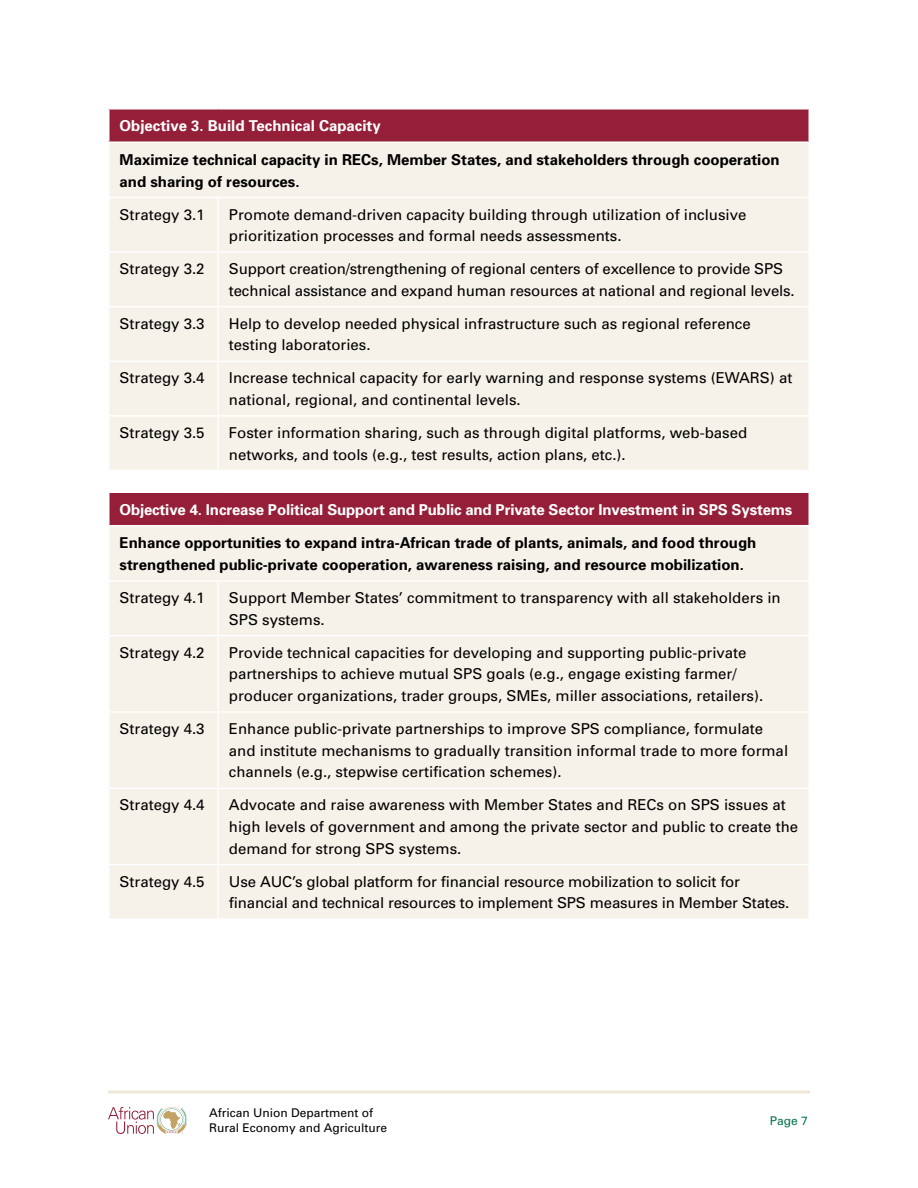
<style>
.page{position:relative;width:918px;height:1188px;background:#fff}
.page>*{position:absolute;margin:0;border:0;box-sizing:border-box;transform-origin:0 0}
.t1{font:15px/21.8px "Univers";color:#000}
.t2{font:700 15px/21.8px "Univers";color:#000}
.t3{font:700 15px "Univers";letter-spacing:-.01em;color:#fff}
.t4{font:12px/15px "Univers";color:#000}
.t5{font:12px "Univers";color:#00754b}
</style>
<div class="page">
<svg style="left:108px;top:1107px;width:79px;height:27px"></svg>
<hr style="left:108px;top:1090px;width:702px;height:4px;background:#f2ece0">
<div style="left:109px;top:109px;width:700px;height:33px;background:#951f39"></div>
<div style="left:110px;top:143px;width:698px;height:327px;background:#f6f1e9"></div>
<hr style="left:217px;top:198px;width:2px;height:53px;background:#fff">
<hr style="left:108px;top:251px;width:110px;height:2px;background:#fff">
<hr style="left:218px;top:251px;width:592px;height:2px;background:#fff">
<hr style="left:217px;top:253px;width:2px;height:53px;background:#fff">
<hr style="left:108px;top:306px;width:110px;height:1px;background:#fff">
<hr style="left:218px;top:306px;width:592px;height:1px;background:#fff">
<hr style="left:217px;top:307px;width:2px;height:54px;background:#fff">
<hr style="left:108px;top:361px;width:110px;height:1px;background:#fff">
<hr style="left:218px;top:361px;width:592px;height:1px;background:#fff">
<hr style="left:217px;top:362px;width:2px;height:53px;background:#fff">
<hr style="left:108px;top:415px;width:110px;height:2px;background:#fff">
<hr style="left:218px;top:415px;width:592px;height:2px;background:#fff">
<hr style="left:217px;top:417px;width:2px;height:53px;background:#fff">
<hr style="left:108px;top:108px;width:110px;height:2px;background:#fff">
<hr style="left:108px;top:110px;width:2px;height:31px;background:#fff">
<hr style="left:218px;top:108px;width:592px;height:2px;background:#fff">
<hr style="left:808px;top:110px;width:2px;height:31px;background:#fff">
<hr style="left:108px;top:141px;width:110px;height:2px;background:#fff">
<hr style="left:218px;top:141px;width:592px;height:2px;background:#fff">
<hr style="left:108px;top:197px;width:110px;height:1px;background:#fff">
<hr style="left:218px;top:197px;width:592px;height:1px;background:#fff">
<div style="left:109px;top:492px;width:700px;height:34px;background:#951f39"></div>
<div style="left:110px;top:526px;width:698px;height:392px;background:#f6f1e9"></div>
<hr style="left:217px;top:582px;width:2px;height:53px;background:#fff">
<hr style="left:108px;top:635px;width:110px;height:1px;background:#fff">
<hr style="left:218px;top:635px;width:592px;height:1px;background:#fff">
<hr style="left:217px;top:636px;width:2px;height:75px;background:#fff">
<hr style="left:108px;top:711px;width:110px;height:2px;background:#fff">
<hr style="left:218px;top:711px;width:592px;height:2px;background:#fff">
<hr style="left:217px;top:713px;width:2px;height:75px;background:#fff">
<hr style="left:108px;top:788px;width:110px;height:1px;background:#fff">
<hr style="left:218px;top:788px;width:592px;height:1px;background:#fff">
<hr style="left:217px;top:789px;width:2px;height:75px;background:#fff">
<hr style="left:108px;top:864px;width:110px;height:1px;background:#fff">
<hr style="left:218px;top:864px;width:592px;height:1px;background:#fff">
<hr style="left:217px;top:865px;width:2px;height:53px;background:#fff">
<hr style="left:108px;top:491px;width:110px;height:2px;background:#fff">
<hr style="left:108px;top:493px;width:2px;height:32px;background:#fff">
<hr style="left:218px;top:491px;width:592px;height:2px;background:#fff">
<hr style="left:808px;top:493px;width:2px;height:32px;background:#fff">
<hr style="left:108px;top:525px;width:110px;height:1px;background:#fff">
<hr style="left:218px;top:525px;width:592px;height:1px;background:#fff">
<hr style="left:108px;top:580px;width:110px;height:2px;background:#fff">
<hr style="left:218px;top:580px;width:592px;height:2px;background:#fff">
<p class="t3" style="left:120px;top:117px;width:263px">Objective 3. Build Technical Capacity</p>
<p class="t2" style="left:120px;top:149px;width:662px">Maximize technical capacity in RECs, Member States, and stakeholders through cooperation and sharing of resources.</p>
<p class="t1" style="left:120px;top:204px;width:87px">Strategy 3.1</p>
<p class="t1" style="left:229px;top:204px;width:519px">Promote demand-driven capacity building through utilization of inclusive prioritization processes and formal needs assessments.</p>
<p class="t1" style="left:120px;top:258px;width:87px">Strategy 3.2</p>
<p class="t1" style="left:229px;top:258px;width:567px">Support creation/strengthening of regional centers of excellence to provide SPS technical assistance and expand human resources at national and regional levels.</p>
<p class="t1" style="left:120px;top:313px;width:87px">Strategy 3.3</p>
<p class="t1" style="left:229px;top:313px;width:523px">Help to develop needed physical infrastructure such as regional reference testing laboratories.</p>
<p class="t1" style="left:120px;top:367px;width:87px">Strategy 3.4</p>
<p class="t1" style="left:229px;top:367px;width:565px">Increase technical capacity for early warning and response systems (EWARS) at national, regional, and continental levels.</p>
<p class="t1" style="left:120px;top:422px;width:87px">Strategy 3.5</p>
<p class="t1" style="left:229px;top:422px;width:520px">Foster information sharing, such as through digital platforms, web-based networks, and tools (e.g., test results, action plans, etc.).</p>
<p class="t3" style="left:120px;top:501px;width:674px">Objective 4. Increase Political Support and Public and Private Sector Investment in SPS Systems</p>
<p class="t2" style="left:120px;top:532px;width:638px">Enhance opportunities to expand intra-African trade of plants, animals, and food through strengthened public-private cooperation, awareness raising, and resource mobilization.</p>
<p class="t1" style="left:120px;top:587px;width:87px">Strategy 4.1</p>
<p class="t1" style="left:229px;top:587px;width:553px">Support Member States’ commitment to transparency with all stakeholders in<br>SPS systems.</p>
<p class="t1" style="left:120px;top:642px;width:87px">Strategy 4.2</p>
<p class="t1" style="left:229px;top:642px;width:536px">Provide technical capacities for developing and supporting public-private partnerships to achieve mutual SPS goals (e.g., engage existing farmer/ producer organizations, trader groups, SMEs, miller associations, retailers).</p>
<p class="t1" style="left:120px;top:718px;width:87px">Strategy 4.3</p>
<p class="t1" style="left:229px;top:718px;width:561px">Enhance public-private partnerships to improve SPS compliance, formulate and institute mechanisms to gradually transition informal trade to more formal channels (e.g., stepwise certification schemes).</p>
<p class="t1" style="left:120px;top:794px;width:87px">Strategy 4.4</p>
<p class="t1" style="left:229px;top:794px;width:571px">Advocate and raise awareness with Member States and RECs on SPS issues at high levels of government and among the private sector and public to create the demand for strong SPS systems.</p>
<p class="t1" style="left:120px;top:871px;width:87px">Strategy 4.5</p>
<p class="t1" style="left:229px;top:871px;width:562px">Use AUC’s global platform for financial resource mobilization to solicit for financial and technical resources to implement SPS measures in Member States.</p>
<p class="t4" style="left:209px;top:1106px;width:180px">African Union Department of<br>Rural Economy and Agriculture</p>
<p class="t5" style="left:770px;top:1114px;width:40px">Page 7</p>
</div>
